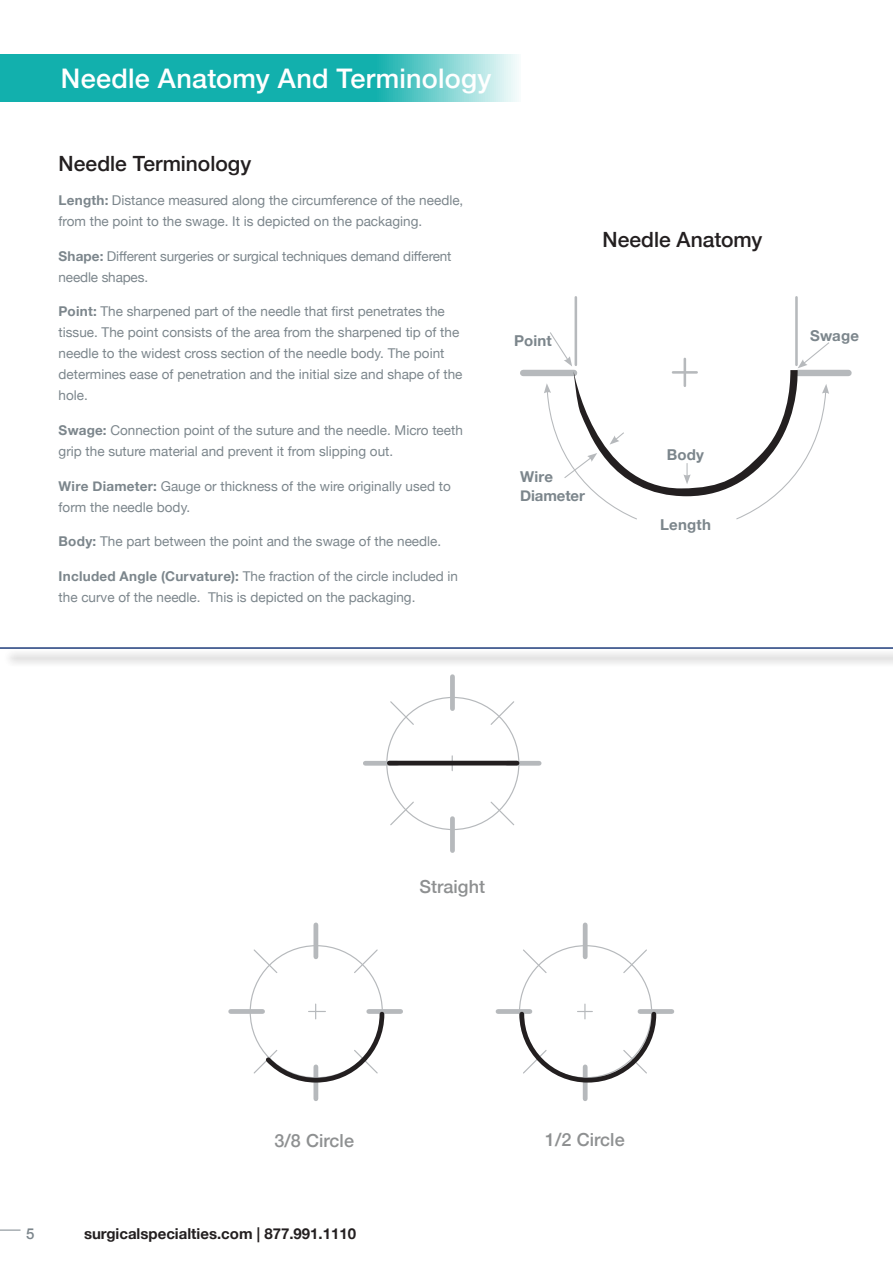
<style>
.page{position:relative;width:893px;height:1263px;background:#fff}
.page>*{position:absolute;margin:0;border:0;box-sizing:border-box;transform-origin:0 0}
.t1{font:500 27px "Helvetica Neue";letter-spacing:.01em;color:#fff}
.t2{font:500 21px "Helvetica Neue";color:#231f20}
.t3{font:500 18px "Helvetica Neue";letter-spacing:.005em;color:#8e9091}
.t4{font:700 15px "Helvetica Neue";color:#231f20}
.t5{font:700 15px/19.2px "Helvetica Neue";letter-spacing:.01em;color:#7c868c}
.t6{font:500 15px "Helvetica Neue";color:#7c868c}
.t7{font:13.5px/21px "Helvetica Neue";color:#7c868c}
.s1{font-weight:700}
</style>
<div class="page">
<svg style="left:0;top:1230px;width:21px;height:1px"></svg>
<svg style="left:0;top:54px;width:519px;height:48px;fill:#12b0ad"></svg>
<div style="left:450px;top:677px;width:5px;height:32px;background:#b6b9bc"></div>
<div style="left:450px;top:819px;width:5px;height:31px;background:#b6b9bc"></div>
<svg style="left:390px;top:701px;width:25px;height:25px"></svg>
<svg style="left:489px;top:800px;width:26px;height:26px"></svg>
<svg style="left:489px;top:701px;width:25px;height:25px"></svg>
<svg style="left:390px;top:800px;width:25px;height:26px"></svg>
<div style="left:365px;top:761px;width:32px;height:5px;background:#b6b9bc"></div>
<div style="left:507px;top:761px;width:32px;height:5px;background:#b6b9bc"></div>
<svg style="left:445px;top:756px;width:15px;height:15px"></svg>
<hr style="left:389px;top:761px;width:128px;height:4px;background:#231f20">
<div style="left:313px;top:925px;width:5px;height:32px;background:#b6b9bc"></div>
<div style="left:313px;top:1067px;width:5px;height:32px;background:#b6b9bc"></div>
<svg style="left:253px;top:949px;width:25px;height:25px"></svg>
<svg style="left:353px;top:949px;width:25px;height:25px"></svg>
<div style="left:231px;top:1009px;width:32px;height:5px;background:#b6b9bc"></div>
<div style="left:369px;top:1009px;width:32px;height:5px;background:#b6b9bc"></div>
<svg style="left:252px;top:1004px;width:133px;height:81px"></svg>
<div style="left:583px;top:925px;width:5px;height:32px;background:#b6b9bc"></div>
<div style="left:583px;top:1067px;width:5px;height:32px;background:#b6b9bc"></div>
<svg style="left:523px;top:949px;width:25px;height:25px"></svg>
<svg style="left:622px;top:949px;width:25px;height:25px"></svg>
<div style="left:498px;top:1009px;width:32px;height:5px;background:#b6b9bc"></div>
<div style="left:640px;top:1009px;width:32px;height:5px;background:#b6b9bc"></div>
<svg style="left:519px;top:1004px;width:138px;height:81px"></svg>
<div style="left:523px;top:370px;width:51px;height:6px;background:#b6b9bc"></div>
<div style="left:798px;top:370px;width:50px;height:6px;background:#b6b9bc"></div>
<hr style="left:575px;top:297px;width:2px;height:68px;background:#b6b9bc">
<hr style="left:795px;top:297px;width:3px;height:68px;background:#b6b9bc">
<svg style="left:544px;top:331px;width:286px;height:189px"></svg>
<div style="left:3px;top:649px;width:890px;height:18px;background:#f0f0f0"></div>
<hr style="left:0;top:647px;width:893px;height:2px;background:#1f3c7b">
<h1 class="t1" style="left:61px;top:62px;width:432px">Needle Anatomy And Terminology</h1>
<h2 class="t2" style="left:59px;top:150px;width:194px">Needle Terminology</h2>
<p class="t7" style="left:59px;top:190px;width:406px"><span class="s1">Length:</span> Distance measured along the circumference of the needle, from the point to the swage. It is depicted on the packaging.</p>
<p class="t7" style="left:59px;top:245px;width:394px"><span class="s1">Shape:</span> Different surgeries or surgical techniques demand different needle shapes.</p>
<p class="t7" style="left:59px;top:301px;width:405px"><span class="s1">Point:</span> The sharpened part of the needle that first penetrates the tissue. The point consists of the area from the sharpened tip of the needle to the widest cross section of the needle body. The point determines ease of penetration and the initial size and shape of the hole.</p>
<p class="t7" style="left:59px;top:419px;width:406px"><span class="s1">Swage:</span> Connection point of the suture and the needle. Micro teeth grip the suture material and prevent it from slipping out.</p>
<p class="t7" style="left:59px;top:475px;width:394px"><span class="s1">Wire Diameter:</span> Gauge or thickness of the wire originally used to form the needle body.</p>
<p class="t7" style="left:59px;top:530px;width:384px"><span class="s1">Body:</span> The part between the point and the swage of the needle.</p>
<p class="t7" style="left:59px;top:565px;width:401px"><span class="s1">Included Angle (Curvature):</span> The fraction of the circle included in the curve of the needle. This is depicted on the packaging.</p>
<h2 class="t2" style="left:602px;top:226px;width:162px">Needle Anatomy</h2>
<p class="t5" style="left:514px;top:330px;width:39px">Point</p>
<p class="t5" style="left:810px;top:325px;width:50px">Swage</p>
<p class="t5" style="left:520px;top:467px;width:66px">Wire<br>Diameter</p>
<p class="t5" style="left:667px;top:445px;width:39px">Body</p>
<p class="t5" style="left:660px;top:515px;width:52px">Length</p>
<h3 class="t3" style="left:419px;top:875px;width:67px">Straight</h3>
<h3 class="t3" style="left:274px;top:1129px;width:81px">3/8 Circle</h3>
<h3 class="t3" style="left:545px;top:1128px;width:81px">1/2 Circle</h3>
<p class="t6" style="left:26px;top:1224px;width:10px">5</p>
<p class="t4" style="left:84px;top:1224px;width:274px">surgicalspecialties.com | 877.991.1110</p>
</div>
